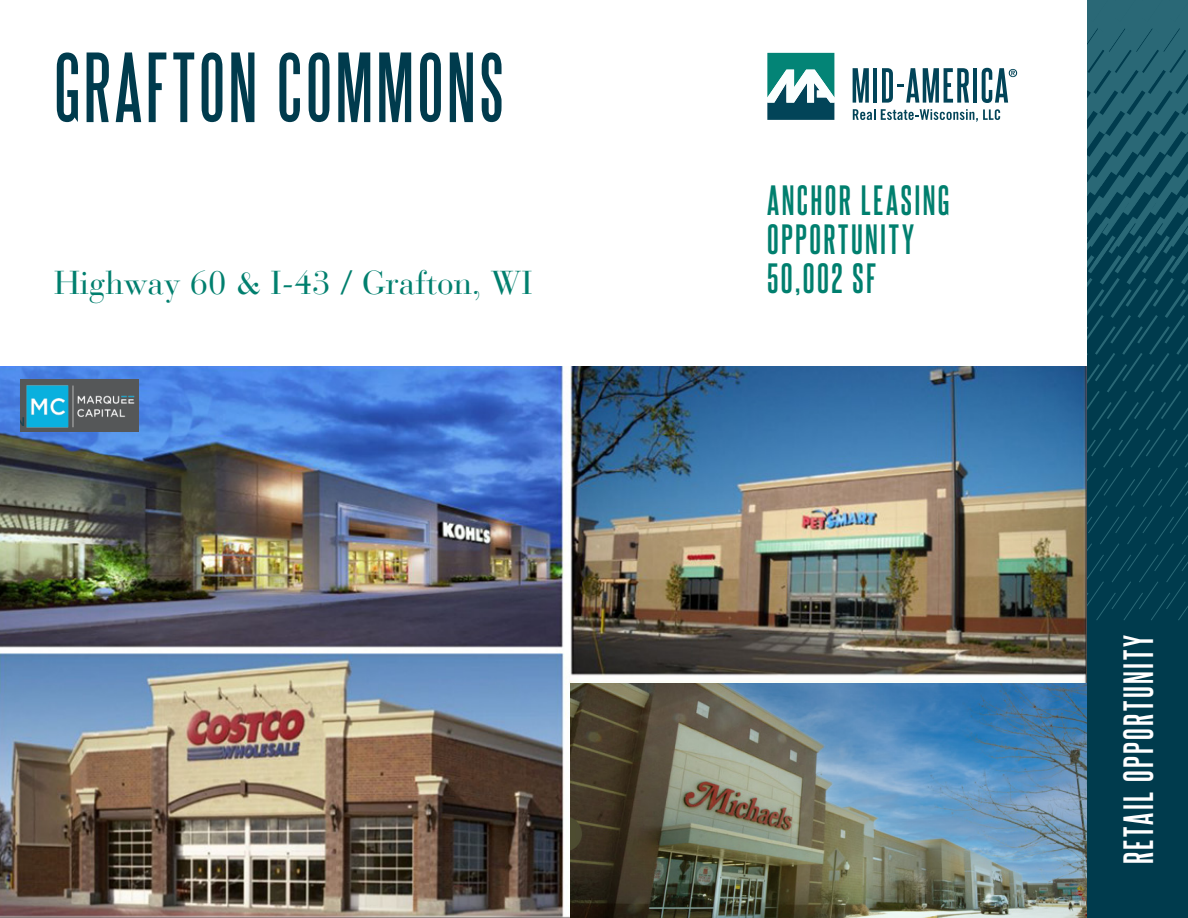
<style>
.page{position:relative;width:1188px;height:918px;background:#fff}
.page>*{position:absolute;margin:0;border:0;box-sizing:border-box;transform-origin:0 0}
.main_property_name{font:87px "Steelfish";letter-spacing:.04em;color:#003b4d}
.page_label{font:700 36px/39px "Steelfish Rg";letter-spacing:.065em;color:#007f6e}
.page_label-2{font:700 36px "Steelfish Rg";letter-spacing:.07em;color:#fff}
.small_serif_subhead{font:33px "Bauer Bodoni LT";color:#007f6e}
</style>
<div class="page">
<img style="left:0;top:366px;width:1087px;height:552px">
<img style="left:21px;top:379px;width:118px;height:52px">
<img style="left:570px;top:684px;width:517px;height:234px">
<svg style="left:767px;top:53px;width:67px;height:67px"></svg>
<svg style="left:853px;top:68px;width:16px;height:35px"></svg>
<hr style="left:873px;top:68px;width:4px;height:35px;background:#024458">
<svg style="left:882px;top:68px;width:87px;height:35px"></svg>
<hr style="left:973px;top:68px;width:4px;height:35px;background:#024458">
<svg style="left:982px;top:68px;width:35px;height:35px"></svg>
<svg style="left:853px;top:109px;width:22px;height:11px"></svg>
<svg style="left:881px;top:109px;width:119px;height:13px"></svg>
<div style="left:1087px;top:0;width:101px;height:918px;background:#003b4d"></div>
<svg style="left:1087px;top:0;width:101px;height:620px"></svg>
<p class="main_property_name" style="left:54px;top:42px;width:452px">GRAFTON COMMONS</p>
<p class="small_serif_subhead" style="left:54px;top:263px;width:480px">Highway 60 &amp; I-43 / Grafton, WI</p>
<p class="page_label" style="left:767px;top:180px;width:184px">ANCHOR LEASING<br>OPPORTUNITY</p>
<p class="page_label" style="left:767px;top:258px;width:110px">50,002 SF</p>
<p class="page_label-2" style="left:1116px;top:864px;width:231px;rotate:-90deg">RETAIL OPPORTUNITY</p>
</div>
